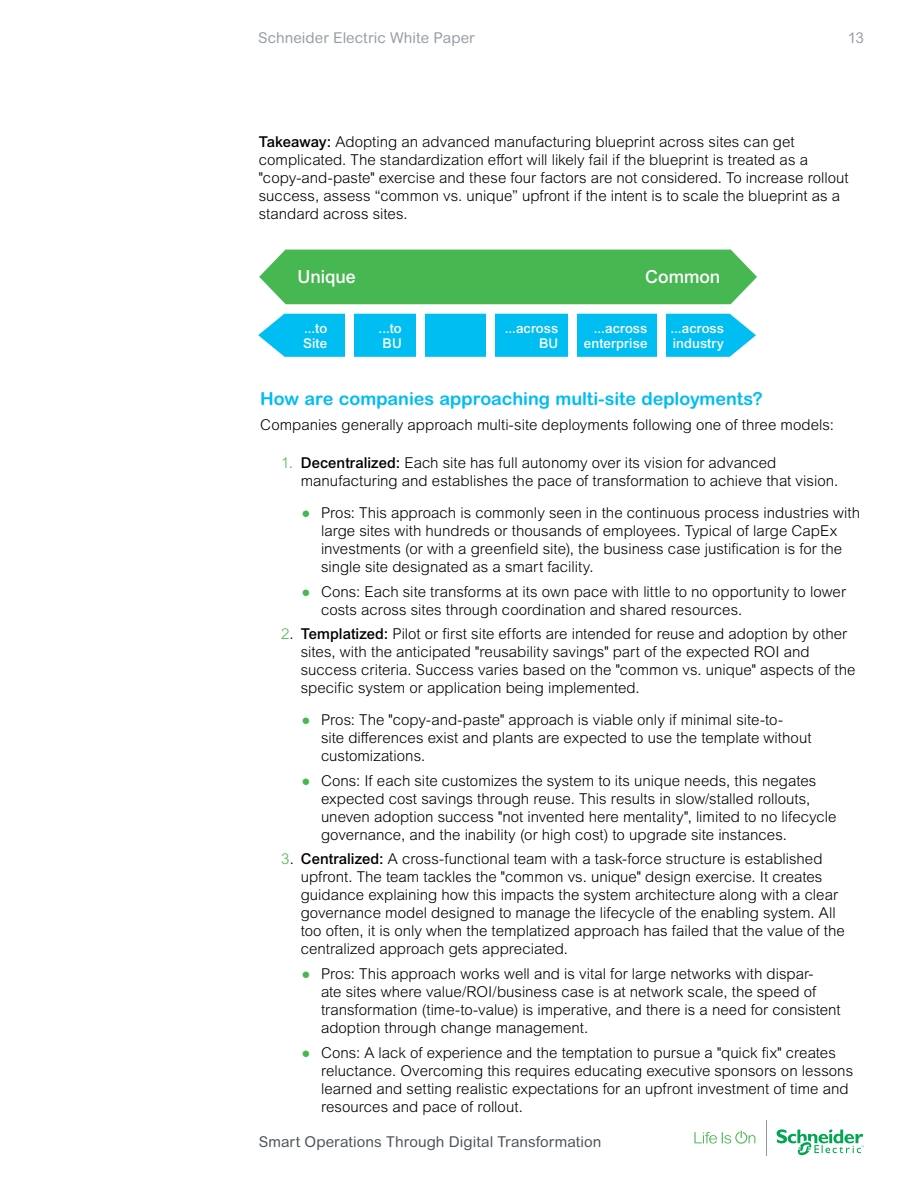
<style>
.page{position:relative;width:918px;height:1188px;background:#fff}
.page>*{position:absolute;margin:0;border:0;box-sizing:border-box;transform-origin:0 0}
.t1{font:700 18px "Arial Rounded MT Pro";letter-spacing:-.005em;color:#00bdf2}
.t2{font:500 18px "Arial MT Pro";letter-spacing:-.005em;color:#fff}
.t3{font:300 15px/18px "Arial MT Pro";color:#000}
.t4{font:15px "Arial Rounded MT Pro";letter-spacing:.005em;color:#4d555b}
.t5{font:15px "Arial Rounded MT Pro";letter-spacing:.005em;color:#979fa4}
.t6{font:500 13.5px/15px "Arial MT Pro";letter-spacing:.01em;color:#fff}
.s1{font-weight:500}
.s2{color:#46b751}
.s3{font-family:"Arial";font-weight:900;color:#46b751}
</style>
<div class="page">
<svg style="left:694px;top:1131px;width:61px;height:13px"></svg>
<hr style="left:766px;top:1121px;width:1px;height:35px;background:#939598">
<svg style="left:777px;top:1129px;width:87px;height:27px"></svg>
<svg style="left:259px;top:249px;width:498px;height:55px;background:#51bb5c"></svg>
<svg style="left:258px;top:314px;width:498px;height:43px;background:#0fc1f2"></svg>
<div style="left:346px;top:313px;width:8px;height:47px;background:#fff"></div>
<div style="left:416px;top:313px;width:9px;height:47px;background:#fff"></div>
<div style="left:486px;top:313px;width:8px;height:47px;background:#fff"></div>
<div style="left:568px;top:313px;width:9px;height:47px;background:#fff"></div>
<div style="left:658px;top:313px;width:8px;height:47px;background:#fff"></div>
<p class="t5" style="left:258px;top:29px;width:218px">Schneider Electric White Paper</p>
<p class="t5" style="left:848px;top:29px;width:18px">13</p>
<p class="t3" style="left:259px;top:133px;width:591px"><span class="s1">Takeaway:</span> Adopting an advanced manufacturing blueprint across sites can get complicated. The standardization effort will likely fail if the blueprint is treated as a "copy-and-paste" exercise and these four factors are not considered. To increase rollout success, assess “common vs. unique” upfront if the intent is to scale the blueprint as a standard across sites.</p>
<p class="t2" style="left:298px;top:266px;width:60px">Unique</p>
<p class="t2" style="left:645px;top:266px;width:77px">Common</p>
<p class="t6" style="left:303px;top:321px;width:26px">...to<br>Site</p>
<p class="t6" style="left:379px;top:321px;width:25px">...to<br>BU</p>
<p class="t6" style="left:505px;top:321px;width:55px;text-align:right">...across<br>BU</p>
<p class="t6" style="left:584px;top:321px;width:65px;text-align:right">...across enterprise</p>
<p class="t6" style="left:670px;top:321px;width:55px">...across industry</p>
<p class="t1" style="left:260px;top:388px;width:504px">How are companies approaching multi-site deployments?</p>
<p class="t3" style="left:260px;top:416px;width:575px">Companies generally approach multi-site deployments following one of three models:</p>
<p class="t3" style="left:301px;top:454px;width:539px;text-indent:-19px"><span class="s2">1.</span> <span class="s1">Decentralized:</span> Each site has full autonomy over its vision for advanced manufacturing and establishes the pace of transformation to achieve that vision.</p>
<p class="t3" style="left:321px;top:504px;width:541px;text-indent:-20px"><span class="s3">●</span> Pros: This approach is commonly seen in the continuous process industries with large sites with hundreds or thousands of employees. Typical of large CapEx investments (or with a greenfield site), the business case justification is for the single site designated as a smart facility.</p>
<p class="t3" style="left:321px;top:583px;width:526px;text-indent:-20px"><span class="s3">●</span> Cons: Each site transforms at its own pace with little to no opportunity to lower costs across sites through coordination and shared resources.</p>
<p class="t3" style="left:301px;top:625px;width:556px;text-indent:-20px"><span class="s2">2</span>. <span class="s1">Templatized:</span> Pilot or first site efforts are intended for reuse and adoption by other sites, with the anticipated "reusability savings" part of the expected ROI and success criteria. Success varies based on the "common vs. unique" aspects of the specific system or application being implemented.</p>
<p class="t3" style="left:321px;top:711px;width:492px;text-indent:-20px"><span class="s3">●</span> Pros: The "copy-and-paste" approach is viable only if minimal site-to-<br>site differences exist and plants are expected to use the template without customizations.</p>
<p class="t3" style="left:321px;top:772px;width:517px;text-indent:-20px"><span class="s3">●</span> Cons: If each site customizes the system to its unique needs, this negates expected cost savings through reuse. This results in slow/stalled rollouts, uneven adoption success "not invented here mentality", limited to no lifecycle governance, and the inability (or high cost) to upgrade site instances.</p>
<p class="t3" style="left:301px;top:850px;width:546px;text-indent:-20px"><span class="s2">3</span>. <span class="s1">Centralized:</span> A cross-functional team with a task-force structure is established upfront. The team tackles the "common vs. unique" design exercise. It creates guidance explaining how this impacts the system architecture along with a clear governance model designed to manage the lifecycle of the enabling system. All too often, it is only when the templatized approach has failed that the value of the centralized approach gets appreciated.</p>
<p class="t3" style="left:321px;top:965px;width:521px;text-indent:-20px"><span class="s3">●</span> Pros: This approach works well and is vital for large networks with dispar-<br>ate sites where value/ROI/business case is at network scale, the speed of transformation (time-to-value) is imperative, and there is a need for consistent adoption through change management.</p>
<p class="t3" style="left:321px;top:1044px;width:534px;text-indent:-20px"><span class="s3">●</span> Cons: A lack of experience and the temptation to pursue a "quick fix" creates reluctance. Overcoming this requires educating executive sponsors on lessons learned and setting realistic expectations for an upfront investment of time and resources and pace of rollout.</p>
<p class="t4" style="left:259px;top:1133px;width:344px">Smart Operations Through Digital Transformation</p>
</div>
